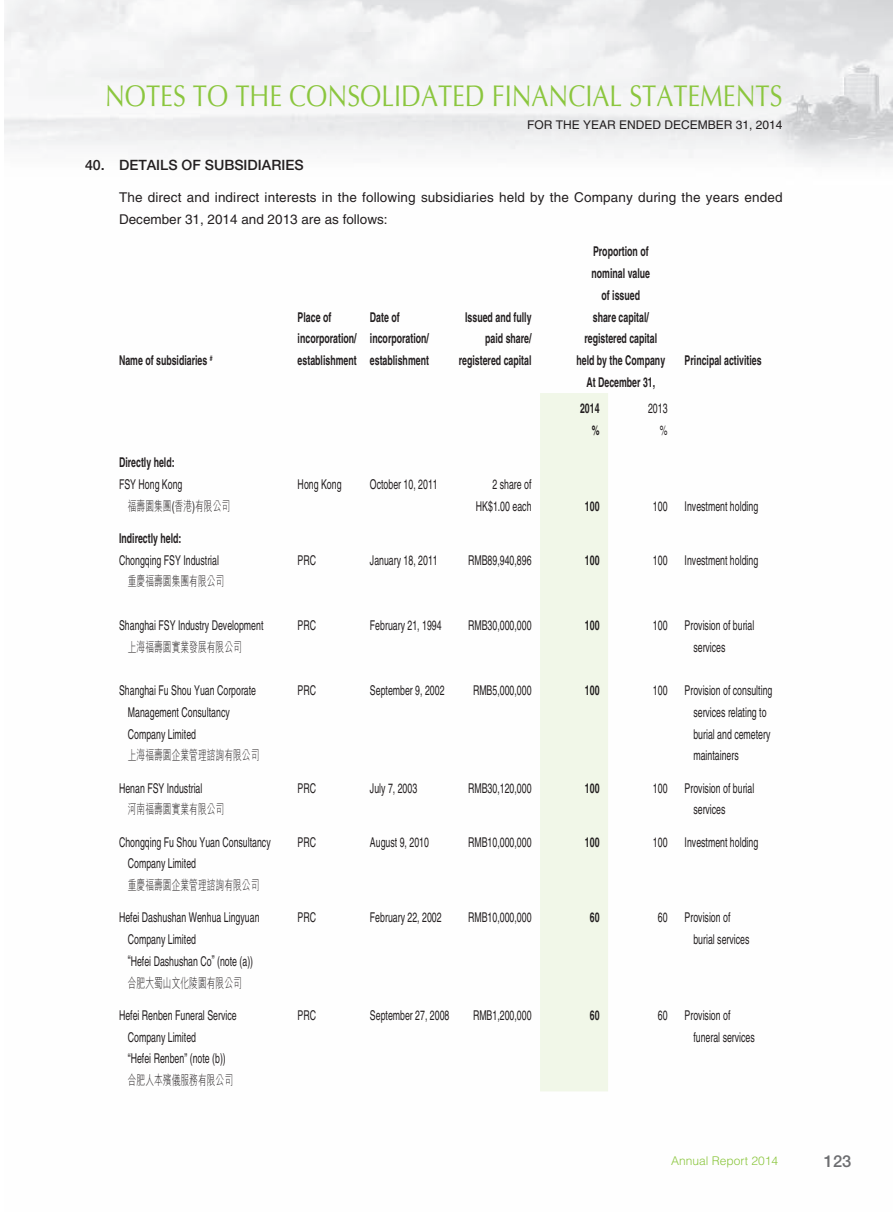
<style>
.page{position:relative;width:893px;height:1212px;background:#fff}
.page>*{position:absolute;margin:0;border:0;box-sizing:border-box;transform-origin:0 0}
.t1{font:30px "Optima LT Std";color:#8bc63e;scale:.85 1}
.t2{font:500 16.5px "Helvetica Neue LT Std";color:#6c6d70}
._4__副標題{font:500 14.25px "Helvetica Neue LT Std";color:#231f20}
._1__內文{font:13.5px "Helvetica LT Std";color:#231f20;scale:.65 1}
._1__內文-2{font:700 13.5px "Helvetica LT Std";color:#231f20;scale:.65 1}
._1__內文-3{font:13.5px/21.8px "Helvetica LT Std";color:#231f20}
._1__內文-4{font:300 13.5px "M Hei HK";color:#231f20;scale:.65 1}
.t3{font:12px "Helvetica LT Std";color:#231f20}
.t4{font:300 12px "Helvetica LT Std";color:#8bc63e}
.s1{font-family:"Helvetica LT Std";font-weight:400}
</style>
<div class="page">
<div style="left:540px;top:393px;width:68px;height:698px;background:#f1f7e8"></div>
<h1 class="t1" style="left:105px;top:78px;width:798px">NOTES TO THE CONSOLIDATED FINANCIAL STATEMENTS</h1>
<p class="t3" style="left:527px;top:117px;width:257px">FOR THE YEAR ENDED DECEMBER 31, 2014</p>
<p class="_4__副標題" style="left:85px;top:156px;width:220px">40. DETAILS OF SUBSIDIARIES</p>
<p class="_1__內文-3" style="left:119px;top:187px;width:665px">The direct and indirect interests in the following subsidiaries held by the Company during the years ended<br>December 31, 2014 and 2013 are as follows:</p>
<p class="_1__內文-2" style="left:119px;top:352px;width:145px">Name of subsidiaries <sup>#</sup></p>
<p class="_1__內文-2" style="left:298px;top:309px;width:53px">Place of</p>
<p class="_1__內文-2" style="left:298px;top:330px;width:92px">incorporation/</p>
<p class="_1__內文-2" style="left:298px;top:352px;width:92px">establishment</p>
<p class="_1__內文-2" style="left:370px;top:309px;width:47px">Date of</p>
<p class="_1__內文-2" style="left:370px;top:330px;width:92px">incorporation/</p>
<p class="_1__內文-2" style="left:370px;top:352px;width:92px">establishment</p>
<p class="_1__內文-2" style="left:465px;top:309px;width:104px">Issued and fully</p>
<p class="_1__內文-2" style="left:485px;top:330px;width:73px">paid share/</p>
<p class="_1__內文-2" style="left:459px;top:352px;width:113px">registered capital</p>
<p class="_1__內文-2" style="left:593px;top:243px;width:87px">Proportion of</p>
<p class="_1__內文-2" style="left:592px;top:265px;width:92px">nominal value</p>
<p class="_1__內文-2" style="left:602px;top:287px;width:61px">of issued</p>
<p class="_1__內文-2" style="left:593px;top:309px;width:88px">share capital/</p>
<p class="_1__內文-2" style="left:584px;top:330px;width:113px">registered capital</p>
<p class="_1__內文-2" style="left:576px;top:352px;width:138px">held by the Company</p>
<p class="_1__內文-2" style="left:685px;top:352px;width:120px">Principal activities</p>
<p class="_1__內文-2" style="left:586px;top:374px;width:107px">At December 31,</p>
<p class="_1__內文-2" style="left:580px;top:400px;width:32px">2014</p>
<p class="_1__內文" style="left:648px;top:400px;width:32px">2013</p>
<p class="_1__內文-2" style="left:592px;top:422px;width:14px">%</p>
<p class="_1__內文" style="left:660px;top:422px;width:14px">%</p>
<p class="_1__內文-2" style="left:119px;top:454px;width:87px">Directly held:</p>
<p class="_1__內文" style="left:119px;top:476px;width:99px">FSY Hong Kong</p>
<p class="_1__內文" style="left:298px;top:476px;width:69px">Hong Kong</p>
<p class="_1__內文" style="left:370px;top:476px;width:106px">October 10, 2011</p>
<p class="_1__內文" style="left:492px;top:476px;width:62px">2 share of</p>
<p class="_1__內文-4" style="left:128px;top:499px;width:159px">福壽園集團<span class="s1">(</span>香港<span class="s1">)</span>有限公司</p>
<p class="_1__內文" style="left:476px;top:498px;width:87px">HK$1.00 each</p>
<p class="_1__內文-2" style="left:585px;top:498px;width:24px">100</p>
<p class="_1__內文" style="left:653px;top:498px;width:24px">100</p>
<p class="_1__內文" style="left:685px;top:498px;width:115px">Investment holding</p>
<p class="_1__內文-2" style="left:119px;top:530px;width:98px">Indirectly held:</p>
<p class="_1__內文" style="left:119px;top:552px;width:155px">Chongqing FSY Industrial</p>
<p class="_1__內文" style="left:298px;top:552px;width:30px">PRC</p>
<p class="_1__內文" style="left:370px;top:552px;width:106px">January 18, 2011</p>
<p class="_1__內文" style="left:468px;top:552px;width:99px">RMB89,940,896</p>
<p class="_1__內文-2" style="left:585px;top:552px;width:24px">100</p>
<p class="_1__內文" style="left:653px;top:552px;width:24px">100</p>
<p class="_1__內文" style="left:685px;top:552px;width:115px">Investment holding</p>
<p class="_1__內文-4" style="left:128px;top:574px;width:150px">重慶福壽園集團有限公司</p>
<p class="_1__內文" style="left:119px;top:617px;width:224px">Shanghai FSY Industry Development</p>
<p class="_1__內文" style="left:298px;top:617px;width:30px">PRC</p>
<p class="_1__內文" style="left:370px;top:617px;width:112px">February 21, 1994</p>
<p class="_1__內文" style="left:468px;top:617px;width:99px">RMB30,000,000</p>
<p class="_1__內文-2" style="left:585px;top:617px;width:24px">100</p>
<p class="_1__內文" style="left:653px;top:617px;width:24px">100</p>
<p class="_1__內文" style="left:685px;top:617px;width:109px">Provision of burial</p>
<p class="_1__內文-4" style="left:128px;top:640px;width:177px">上海福壽園實業發展有限公司</p>
<p class="_1__內文" style="left:693px;top:639px;width:51px">services</p>
<p class="_1__內文" style="left:119px;top:682px;width:212px">Shanghai Fu Shou Yuan Corporate</p>
<p class="_1__內文" style="left:298px;top:682px;width:30px">PRC</p>
<p class="_1__內文" style="left:370px;top:682px;width:116px">September 9, 2002</p>
<p class="_1__內文" style="left:473px;top:682px;width:92px">RMB5,000,000</p>
<p class="_1__內文-2" style="left:585px;top:682px;width:24px">100</p>
<p class="_1__內文" style="left:653px;top:682px;width:24px">100</p>
<p class="_1__內文" style="left:685px;top:682px;width:137px">Provision of consulting</p>
<p class="_1__內文" style="left:128px;top:704px;width:158px">Management Consultancy</p>
<p class="_1__內文" style="left:693px;top:704px;width:114px">services relating to</p>
<p class="_1__內文" style="left:128px;top:726px;width:107px">Company Limited</p>
<p class="_1__內文" style="left:693px;top:726px;width:120px">burial and cemetery</p>
<p class="_1__內文-4" style="left:128px;top:748px;width:204px">上海福壽園企業管理諮詢有限公司</p>
<p class="_1__內文" style="left:693px;top:748px;width:71px">maintainers</p>
<p class="_1__內文" style="left:119px;top:780px;width:130px">Henan FSY Industrial</p>
<p class="_1__內文" style="left:298px;top:780px;width:30px">PRC</p>
<p class="_1__內文" style="left:370px;top:780px;width:74px">July 7, 2003</p>
<p class="_1__內文" style="left:468px;top:780px;width:99px">RMB30,120,000</p>
<p class="_1__內文-2" style="left:585px;top:780px;width:24px">100</p>
<p class="_1__內文" style="left:653px;top:780px;width:24px">100</p>
<p class="_1__內文" style="left:685px;top:780px;width:109px">Provision of burial</p>
<p class="_1__內文-4" style="left:128px;top:802px;width:150px">河南福壽園實業有限公司</p>
<p class="_1__內文" style="left:693px;top:802px;width:51px">services</p>
<p class="_1__內文" style="left:119px;top:834px;width:235px">Chongqing Fu Shou Yuan Consultancy</p>
<p class="_1__內文" style="left:298px;top:834px;width:30px">PRC</p>
<p class="_1__內文" style="left:370px;top:834px;width:92px">August 9, 2010</p>
<p class="_1__內文" style="left:468px;top:834px;width:99px">RMB10,000,000</p>
<p class="_1__內文-2" style="left:585px;top:834px;width:24px">100</p>
<p class="_1__內文" style="left:653px;top:834px;width:24px">100</p>
<p class="_1__內文" style="left:685px;top:834px;width:115px">Investment holding</p>
<p class="_1__內文" style="left:128px;top:856px;width:107px">Company Limited</p>
<p class="_1__內文-4" style="left:128px;top:878px;width:204px">重慶福壽園企業管理諮詢有限公司</p>
<p class="_1__內文" style="left:119px;top:910px;width:218px">Hefei Dashushan Wenhua Lingyuan</p>
<p class="_1__內文" style="left:298px;top:910px;width:30px">PRC</p>
<p class="_1__內文" style="left:370px;top:910px;width:112px">February 22, 2002</p>
<p class="_1__內文" style="left:468px;top:910px;width:99px">RMB10,000,000</p>
<p class="_1__內文-2" style="left:590px;top:909px;width:17px">60</p>
<p class="_1__內文" style="left:658px;top:910px;width:17px">60</p>
<p class="_1__內文" style="left:685px;top:910px;width:72px">Provision of</p>
<p class="_1__內文" style="left:128px;top:931px;width:107px">Company Limited</p>
<p class="_1__內文" style="left:693px;top:931px;width:88px">burial services</p>
<p class="_1__內文" style="left:128px;top:953px;width:194px">“Hefei Dashushan Co” (note (a))</p>
<p class="_1__內文-4" style="left:128px;top:976px;width:177px">合肥大蜀山文化陵園有限公司</p>
<p class="_1__內文" style="left:119px;top:1007px;width:182px">Hefei Renben Funeral Service</p>
<p class="_1__內文" style="left:298px;top:1007px;width:30px">PRC</p>
<p class="_1__內文" style="left:370px;top:1007px;width:124px">September 27, 2008</p>
<p class="_1__內文" style="left:473px;top:1007px;width:92px">RMB1,200,000</p>
<p class="_1__內文-2" style="left:590px;top:1007px;width:17px">60</p>
<p class="_1__內文" style="left:658px;top:1007px;width:17px">60</p>
<p class="_1__內文" style="left:685px;top:1007px;width:72px">Provision of</p>
<p class="_1__內文" style="left:128px;top:1029px;width:107px">Company Limited</p>
<p class="_1__內文" style="left:693px;top:1029px;width:96px">funeral services</p>
<p class="_1__內文" style="left:128px;top:1051px;width:152px">“Hefei Renben” (note (b))</p>
<p class="_1__內文-4" style="left:128px;top:1073px;width:164px">合肥人本殯儀服務有限公司</p>
<p class="t4" style="left:671px;top:1153px;width:108px">Annual Report 2014</p>
<p class="t2" style="left:824px;top:1151px;width:29px">123</p>
</div>
